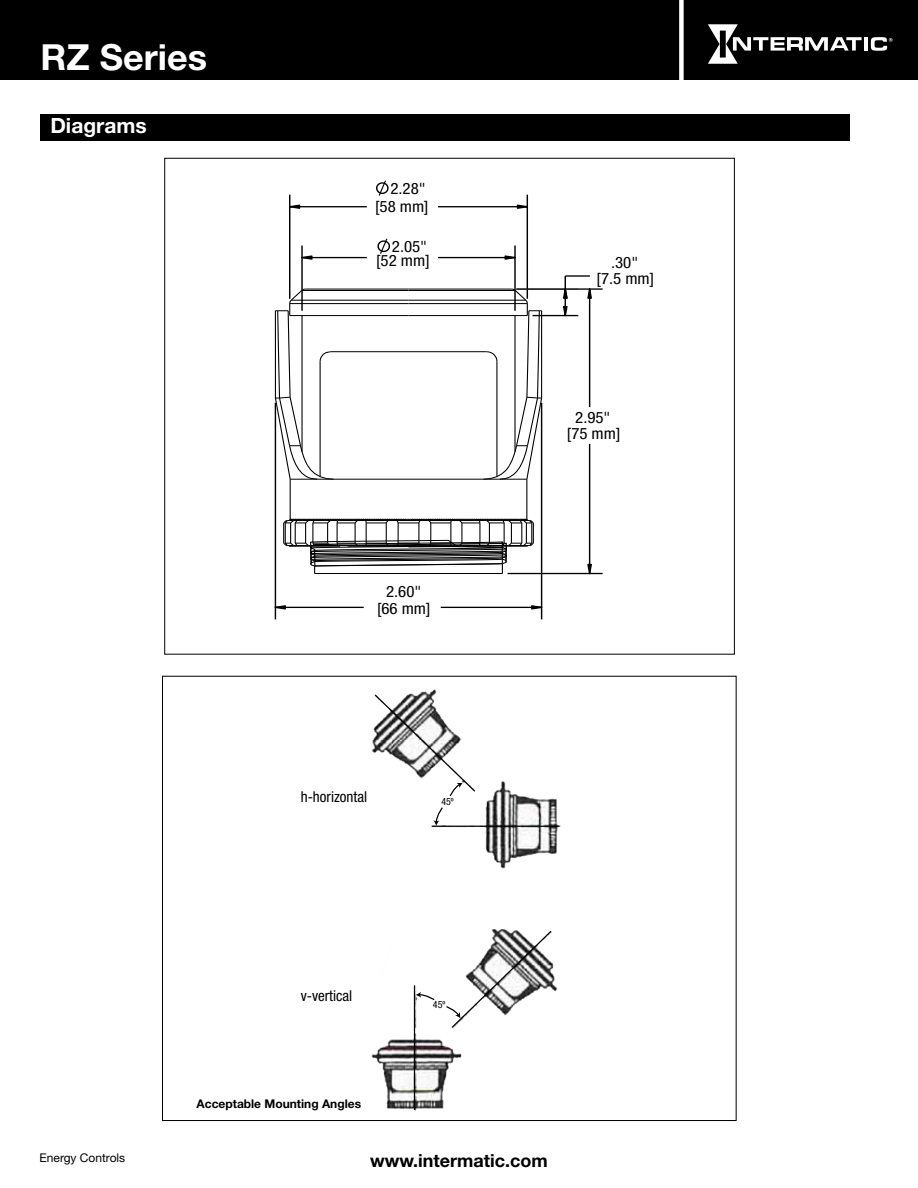
<style>
.page{position:relative;width:918px;height:1188px;background:#fff}
.page>*{position:absolute;margin:0;border:0;box-sizing:border-box;transform-origin:0 0}
.t1{font:700 36px "Helvetica Neue LT Std";color:#fff}
.t2{font:700 21px "Helvetica Neue LT Std";color:#fff}
.t3{font:700 18px "Helvetica Neue LT Std";color:#000}
.t4{font:condensed 15.6px/18.3px "Helvetica Neue LT Std";color:#000;text-align:center;scale:1.08 1}
.t5{font:condensed 15px "Helvetica Neue LT Std";color:#000}
.t6{font:700 12px "Helvetica Neue LT Std";color:#000}
.t7{font:12px "Helvetica Neue LT Std";color:#000}
.t8{font:condensed 10.05px "Helvetica Neue LT Std";color:#000}
</style>
<div class="page">
<div style="left:0;top:0;width:918px;height:80px;background:#000"></div>
<hr style="left:864px;top:37px;width:4px;height:14px;background:#fff">
<svg style="left:871px;top:37px;width:22px;height:14px"></svg>
<svg style="left:708px;top:24px;width:154px;height:40px"></svg>
<div style="left:679px;top:0;width:5px;height:82px;background:#fff"></div>
<div style="left:40px;top:114px;width:810px;height:27px;background:#000"></div>
<img style="left:371px;top:689px;width:190px;height:422px">
<hr style="left:432px;top:826px;width:127px;height:1px;background:#000">
<hr style="left:414px;top:985px;width:1px;height:125px;background:#000">
<svg style="left:416px;top:992px;width:20px;height:9px"></svg>
<svg style="left:445px;top:929px;width:108px;height:100px"></svg>
<svg style="left:433px;top:806px;width:11px;height:20px"></svg>
<svg style="left:373px;top:693px;width:104px;height:105px"></svg>
<svg style="left:376px;top:180px;width:13px;height:16px"></svg>
<hr style="left:289px;top:195px;width:1px;height:104px;background:#000">
<hr style="left:527px;top:195px;width:1px;height:104px;background:#000">
<hr style="left:290px;top:206px;width:77px;height:1px;background:#000">
<hr style="left:438px;top:206px;width:89px;height:1px;background:#000">
<svg style="left:290px;top:204px;width:11px;height:6px"></svg>
<svg style="left:516px;top:204px;width:11px;height:6px"></svg>
<svg style="left:377px;top:238px;width:14px;height:16px"></svg>
<hr style="left:301px;top:246px;width:2px;height:65px;background:#000">
<hr style="left:514px;top:246px;width:2px;height:65px;background:#000">
<hr style="left:302px;top:257px;width:65px;height:1px;background:#000">
<hr style="left:438px;top:257px;width:77px;height:1px;background:#000">
<svg style="left:301px;top:255px;width:12px;height:6px"></svg>
<svg style="left:504px;top:255px;width:12px;height:6px"></svg>
<hr style="left:533px;top:315px;width:45px;height:1px;background:#000">
<hr style="left:565px;top:275px;width:25px;height:2px;background:#000">
<svg style="left:562px;top:276px;width:7px;height:41px"></svg>
<hr style="left:516px;top:288px;width:87px;height:2px;background:#000">
<hr style="left:508px;top:573px;width:95px;height:1px;background:#000">
<hr style="left:589px;top:289px;width:1px;height:118px;background:#000">
<hr style="left:589px;top:444px;width:1px;height:130px;background:#000">
<svg style="left:586px;top:288px;width:7px;height:11px"></svg>
<svg style="left:586px;top:563px;width:7px;height:12px"></svg>
<hr style="left:541px;top:403px;width:1px;height:216px;background:#000">
<hr style="left:275px;top:403px;width:1px;height:216px;background:#000">
<hr style="left:441px;top:607px;width:101px;height:1px;background:#000">
<hr style="left:275px;top:607px;width:89px;height:1px;background:#000">
<svg style="left:530px;top:604px;width:13px;height:6px"></svg>
<svg style="left:274px;top:604px;width:13px;height:6px"></svg>
<hr style="left:526px;top:479px;width:1px;height:40px;background:#010101">
<hr style="left:290px;top:479px;width:1px;height:40px;background:#010101">
<hr style="left:409px;top:315px;width:118px;height:1px;background:#010101">
<hr style="left:290px;top:315px;width:119px;height:1px;background:#010101">
<hr style="left:409px;top:289px;width:103px;height:1px;background:#010101">
<hr style="left:305px;top:289px;width:104px;height:1px;background:#010101">
<hr style="left:331px;top:351px;width:156px;height:1px;background:#010101">
<hr style="left:317px;top:479px;width:183px;height:1px;background:#010101">
<svg style="left:274px;top:288px;width:61px;height:192px"></svg>
<svg style="left:482px;top:288px;width:61px;height:192px"></svg>
<svg style="left:283px;top:519px;width:252px;height:55px"></svg>
<hr style="left:290px;top:303px;width:119px;height:1px;background:#010101">
<hr style="left:409px;top:303px;width:118px;height:1px;background:#010101">
<hr style="left:409px;top:300px;width:117px;height:1px;background:#010101">
<hr style="left:291px;top:300px;width:118px;height:1px;background:#010101">
<hr style="left:302px;top:290px;width:107px;height:1px;background:#010101">
<hr style="left:409px;top:290px;width:106px;height:1px;background:#010101">
<hr style="left:496px;top:361px;width:1px;height:116px;background:#010101">
<hr style="left:320px;top:361px;width:1px;height:116px;background:#010101">
<h1 class="t1" style="left:40px;top:35px;width:168px">RZ Series</h1>
<h2 class="t2" style="left:50px;top:113px;width:98px">Diagrams</h2>
<p class="t4" style="left:375px;top:179px;width:51px;text-align:right">2.28" [58 mm]</p>
<p class="t4" style="left:376px;top:239px;width:51px;line-height:14.9px;text-align:right">2.05" [52 mm]</p>
<p class="t4" style="left:377px;top:583px;width:51px;line-height:17.2px">2.60" [66 mm]</p>
<p class="t5" style="left:301px;top:788px;width:68px">h-horizontal</p>
<p class="t8" style="left:441px;top:796px;width:14px">45º</p>
<p class="t4" style="left:597px;top:254px;width:55px;line-height:15.8px">.30"<br>[7.5 mm]</p>
<p class="t4" style="left:567px;top:409px;width:51px;line-height:16.5px">2.95" [75 mm]</p>
<p class="t5" style="left:301px;top:987px;width:53px">v-vertical</p>
<p class="t6" style="left:197px;top:1096px;width:166px">Acceptable Mounting Angles</p>
<p class="t8" style="left:433px;top:998px;width:14px">45º</p>
<p class="t7" style="left:40px;top:1151px;width:87px">Energy Controls</p>
<p class="t3" style="left:370px;top:1150px;width:179px">www.intermatic.com</p>
</div>
